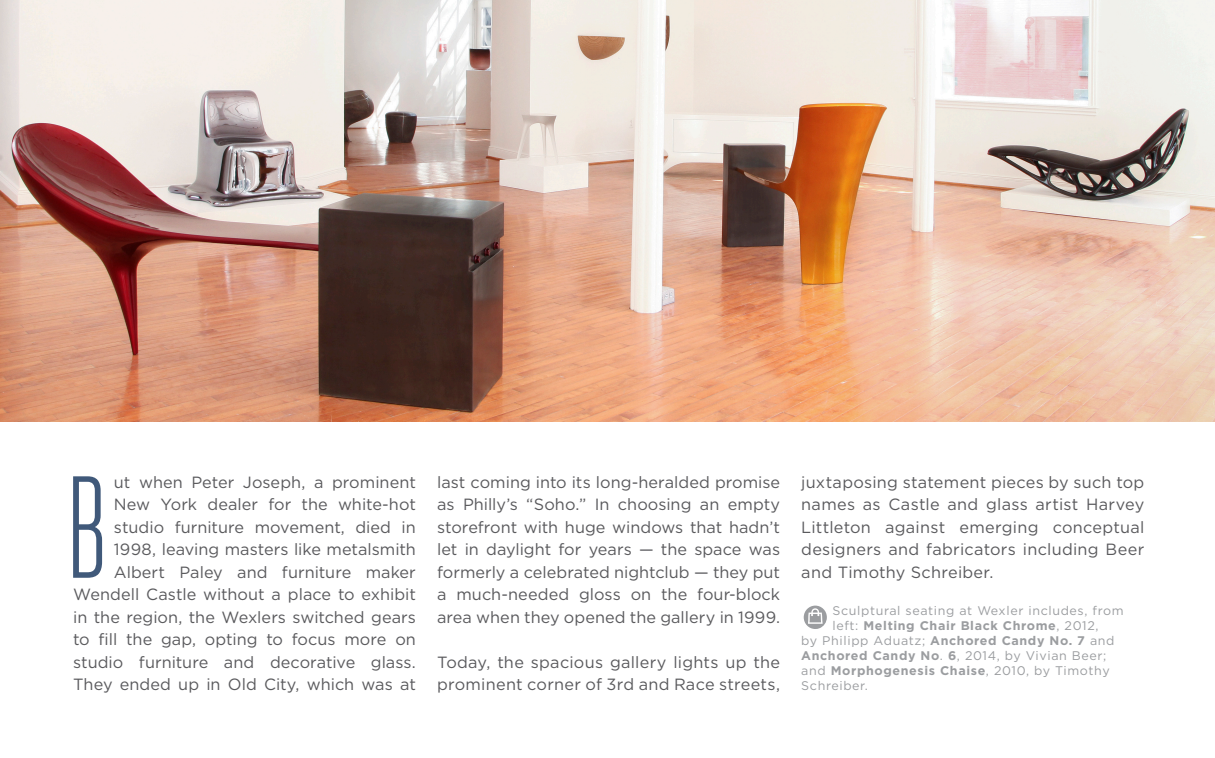
<style>
.page{position:relative;width:1215px;height:758px;background:#fff}
.page>*{position:absolute;margin:0;border:0;box-sizing:border-box;transform-origin:0 0}
.One_drop_cap{font:200 144.88px "Attentica 4 F";color:#40597a}
.One_drop_cap-2{font:16.25px/22.5px "Gotham";color:#5a5a5d;text-align:right}
.No_drop_caps{font:16.25px/22.5px "Gotham";letter-spacing:.02em;color:#5a5a5d}
.No_Drop_Caps{font:12.5px "Gotham";letter-spacing:.05em;color:#9b9da0}
.No_Drop_Caps-2{font:700 12.5px "Gotham";letter-spacing:.05em;color:#9b9da0}
.s1{font-weight:400}
.s2{font-weight:700}
</style>
<div class="page">
<img style="left:0;top:0;width:1215px;height:422px">
<svg style="left:804px;top:605px;width:23px;height:24px"></svg>
<p class="One_drop_cap-2" style="left:73px;top:470px;width:344px">ut when Peter Joseph, a prominent<br>New York dealer for the white-hot studio furniture movement, died in 1998, leaving masters like metalsmith Albert Paley and furniture maker Wendell Castle without a place to exhibit in the region, the Wexlers switched gears to fill the gap, opting to focus more on studio furniture and decorative glass.<br>They ended up in Old City, which was at</p>
<p class="One_drop_cap-2" style="left:437px;top:470px;width:345px;text-align:justify">last coming into its long-heralded promise as Philly’s “Soho.” In choosing an empty storefront with huge windows that hadn’t let in daylight for years — the space was formerly a celebrated nightclub — they put a much-needed gloss on the four-block area when they opened the gallery in 1999.</p>
<p class="One_drop_cap" style="left:67px;top:456px;width:41px">B</p>
<p class="No_drop_caps" style="left:437px;top:650px;width:345px">Today, the spacious gallery lights up the prominent corner of 3rd and Race streets,</p>
<p class="No_drop_caps" style="left:801px;top:470px;width:345px;text-align:justify">juxtaposing statement pieces by such top names as Castle and glass artist Harvey Littleton against emerging conceptual designers and fabricators including Beer and Timothy Schreiber.</p>
<p class="No_Drop_Caps" style="left:832px;top:604px;width:293px">Sculptural seating at Wexler includes, from</p>
<p class="No_Drop_Caps-2" style="left:832px;top:618px;width:267px"><span class="s1">left:</span> Melting Chair Black Chrome<span class="s1">, 2012,</span></p>
<p class="No_Drop_Caps" style="left:801px;top:634px;width:315px">by Philipp Aduatz; <span class="s2">Anchored Candy No. 7</span> and</p>
<p class="No_Drop_Caps" style="left:801px;top:649px;width:307px"><span class="s2">Anchored Candy No</span>. <span class="s2">6</span>, 2014, by Vivian Beer;</p>
<p class="No_Drop_Caps-2" style="left:801px;top:663px;width:310px"><span class="s1">and</span> Morphogenesis Chaise<span class="s1">, 2010, by Timothy</span></p>
<p class="No_Drop_Caps" style="left:801px;top:679px;width:68px">Schreiber.</p>
</div>
